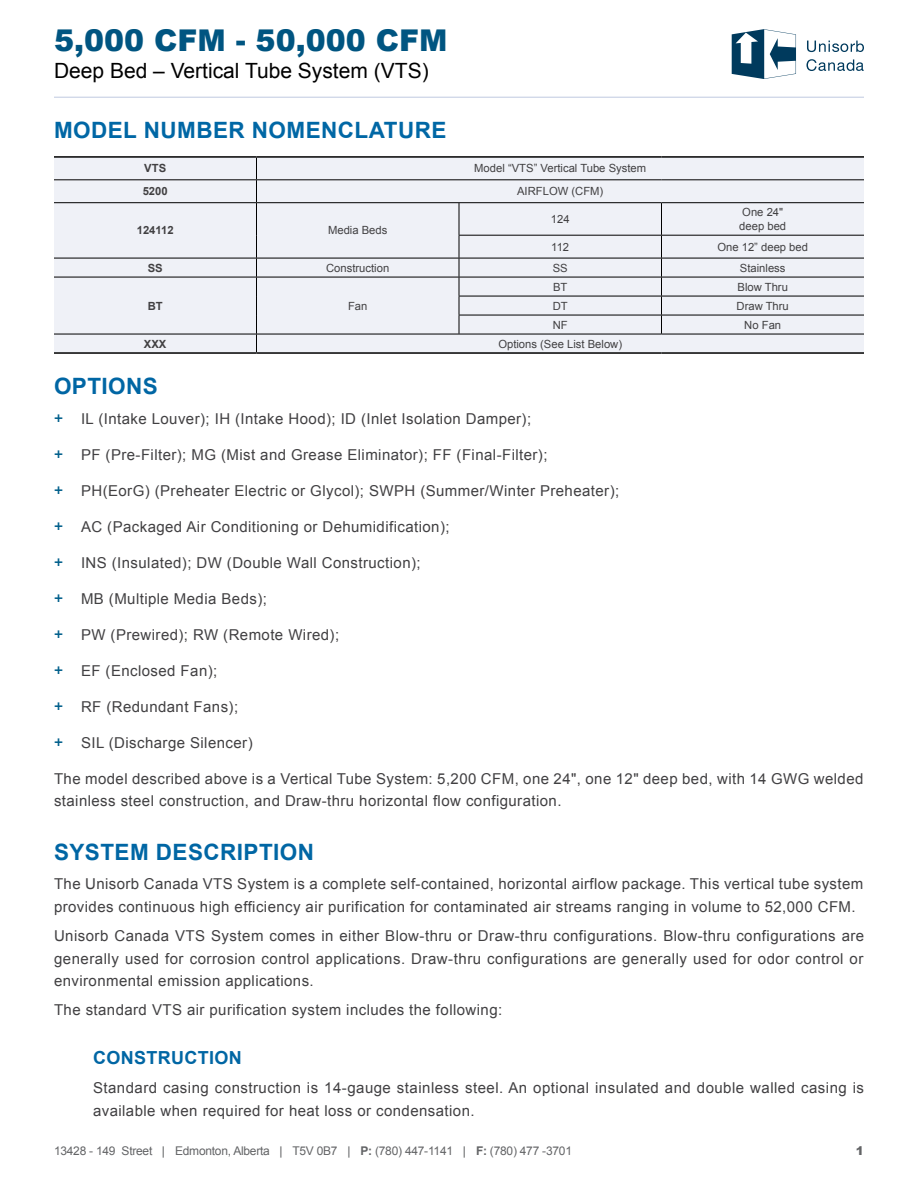
<style>
.page{position:relative;width:918px;height:1188px;background:#fff}
.page>*{position:absolute;margin:0;border:0;box-sizing:border-box;transform-origin:0 0}
.t1{font:900 30px "Arial";color:#005581}
.t2{font:700 22.5px "Arial";letter-spacing:.02em;color:#0066a4}
.t3{font:700 22.5px "Arial";letter-spacing:.02em;color:#0067a5}
.t4{font:21px "Arial";color:#000}
.t5{font:700 18px "Arial";letter-spacing:.02em;color:#0066a4}
.t6{font:15px/22.5px "Arial";letter-spacing:.03em;color:#414042}
.t7{font:12px "Arial";letter-spacing:-.02em;color:#636466}
.t8{font:900 12px "Arial";color:#636466}
.t9{font:11.25px/13.5px "Arial";color:#414042}
.t10{font:700 11.25px "Arial";color:#414042}
.s1{font-family:"Helvetica Neue LT Std";font-weight:500;color:#005f8b}
.s2{color:#58595b}
.s3{font-weight:700}
</style>
<div class="page">
<svg style="left:732px;top:29px;width:64px;height:50px"></svg>
<svg style="left:807px;top:41px;width:57px;height:11px"></svg>
<svg style="left:806px;top:59px;width:58px;height:12px"></svg>
<hr style="left:54px;top:97px;width:810px;height:1px;background:#c0cae1">
<div style="left:54px;top:158px;width:810px;height:194px;background:#eff1f7"></div>
<svg style="left:256px;top:158px;width:1px;height:44px"></svg>
<hr style="left:256px;top:203px;width:1px;height:32px;background:#000">
<hr style="left:459px;top:203px;width:1px;height:32px;background:#000">
<hr style="left:661px;top:203px;width:1px;height:32px;background:#000">
<svg style="left:459px;top:236px;width:1px;height:98px"></svg>
<svg style="left:661px;top:236px;width:1px;height:98px"></svg>
<svg style="left:256px;top:235px;width:1px;height:117px"></svg>
<hr style="left:459px;top:235px;width:203px;height:1px;background:#000">
<hr style="left:662px;top:235px;width:202px;height:1px;background:#000">
<hr style="left:54px;top:258px;width:202px;height:1px;background:#000">
<hr style="left:256px;top:258px;width:203px;height:1px;background:#000">
<hr style="left:459px;top:258px;width:203px;height:1px;background:#000">
<hr style="left:662px;top:258px;width:202px;height:1px;background:#000">
<hr style="left:54px;top:277px;width:202px;height:1px;background:#000">
<hr style="left:256px;top:277px;width:203px;height:1px;background:#000">
<hr style="left:459px;top:277px;width:203px;height:1px;background:#000">
<hr style="left:662px;top:277px;width:202px;height:1px;background:#000">
<hr style="left:459px;top:296px;width:203px;height:1px;background:#000">
<hr style="left:662px;top:296px;width:202px;height:1px;background:#000">
<hr style="left:54px;top:352px;width:202px;height:2px;background:#000">
<hr style="left:256px;top:352px;width:203px;height:2px;background:#000">
<hr style="left:459px;top:352px;width:203px;height:2px;background:#000">
<hr style="left:662px;top:352px;width:202px;height:2px;background:#000">
<hr style="left:459px;top:315px;width:203px;height:1px;background:#000">
<hr style="left:662px;top:315px;width:202px;height:1px;background:#000">
<hr style="left:54px;top:202px;width:202px;height:1px;background:#000">
<hr style="left:256px;top:202px;width:203px;height:1px;background:#000">
<hr style="left:459px;top:202px;width:203px;height:1px;background:#000">
<hr style="left:662px;top:202px;width:202px;height:1px;background:#000">
<hr style="left:54px;top:156px;width:202px;height:2px;background:#000">
<hr style="left:256px;top:156px;width:203px;height:2px;background:#000">
<hr style="left:459px;top:156px;width:203px;height:2px;background:#000">
<hr style="left:662px;top:156px;width:202px;height:2px;background:#000">
<hr style="left:54px;top:179px;width:202px;height:1px;background:#000">
<hr style="left:256px;top:179px;width:203px;height:1px;background:#000">
<hr style="left:459px;top:179px;width:203px;height:1px;background:#000">
<hr style="left:662px;top:179px;width:202px;height:1px;background:#000">
<hr style="left:54px;top:334px;width:202px;height:1px;background:#000">
<hr style="left:256px;top:334px;width:203px;height:1px;background:#000">
<hr style="left:459px;top:334px;width:203px;height:1px;background:#000">
<hr style="left:662px;top:334px;width:202px;height:1px;background:#000">
<h1 class="t1" style="left:54px;top:18px;width:395px">5,000 CFM - 50,000 CFM</h1>
<h3 class="t4" style="left:54px;top:57px;width:376px">Deep Bed – Vertical Tube System (VTS)</h3>
<h2 class="t3" style="left:54px;top:115px;width:394px">MODEL NUMBER NOMENCLATURE</h2>
<p class="t10" style="left:144px;top:161px;width:23px">VTS</p>
<p class="t9" style="left:474px;top:162px;width:173px">Model “VTS” Vertical Tube System</p>
<p class="t10" style="left:143px;top:184px;width:27px">5200</p>
<p class="t9" style="left:517px;top:185px;width:88px">AIRFLOW (CFM)</p>
<p class="t10" style="left:137px;top:223px;width:38px">124112</p>
<p class="t9" style="left:328px;top:224px;width:61px">Media Beds</p>
<p class="t9" style="left:551px;top:212px;width:20px">124</p>
<p class="t9" style="left:739px;top:206px;width:48px">One 24" deep bed</p>
<p class="t9" style="left:551px;top:240px;width:19px">112</p>
<p class="t9" style="left:717px;top:240px;width:92px">One 12” deep bed</p>
<p class="t10" style="left:148px;top:260px;width:17px">SS</p>
<p class="t9" style="left:326px;top:261px;width:65px">Construction</p>
<p class="t9" style="left:553px;top:261px;width:17px">SS</p>
<p class="t9" style="left:740px;top:261px;width:47px">Stainless</p>
<p class="t10" style="left:148px;top:298px;width:16px">BT</p>
<p class="t9" style="left:348px;top:299px;width:21px">Fan</p>
<p class="t9" style="left:553px;top:280px;width:16px">BT</p>
<p class="t9" style="left:738px;top:280px;width:52px">Blow Thru</p>
<p class="t9" style="left:553px;top:299px;width:16px">DT</p>
<p class="t9" style="left:737px;top:299px;width:54px">Draw Thru</p>
<p class="t9" style="left:553px;top:318px;width:16px">NF</p>
<p class="t9" style="left:744px;top:318px;width:38px">No Fan</p>
<p class="t10" style="left:144px;top:336px;width:24px">XXX</p>
<p class="t9" style="left:498px;top:337px;width:125px">Options (See List Below)</p>
<h2 class="t2" style="left:54px;top:372px;width:105px">OPTIONS</h2>
<p class="t6" style="left:54px;top:407px;width:479px"><span class="s1">+</span> IL (Intake Louver); IH (Intake Hood); ID (Inlet Isolation Damper);</p>
<p class="t6" style="left:54px;top:443px;width:495px"><span class="s1">+</span> PF (Pre-Filter); MG (Mist and Grease Eliminator); FF (Final-Filter);</p>
<p class="t6" style="left:54px;top:479px;width:567px"><span class="s1">+</span> PH(EorG) (Preheater Electric or Glycol); SWPH (Summer/Winter Preheater);</p>
<p class="t6" style="left:54px;top:515px;width:397px"><span class="s1">+</span> AC (Packaged Air Conditioning or Dehumidification);</p>
<p class="t6" style="left:54px;top:551px;width:368px"><span class="s1">+</span> INS (Insulated); DW (Double Wall Construction);</p>
<p class="t6" style="left:54px;top:587px;width:214px"><span class="s1">+</span> MB (Multiple Media Beds);</p>
<p class="t6" style="left:54px;top:623px;width:287px"><span class="s1">+</span> PW (Prewired); RW (Remote Wired);</p>
<p class="t6" style="left:54px;top:659px;width:165px"><span class="s1">+</span> EF (Enclosed Fan);</p>
<p class="t6" style="left:54px;top:695px;width:186px"><span class="s1">+</span> RF (Redundant Fans);</p>
<p class="t6" style="left:54px;top:731px;width:200px"><span class="s1">+</span> SIL (Discharge Silencer)</p>
<p class="t6" style="left:54px;top:767px;width:811px">The model described above is a Vertical Tube System: 5,200 CFM, one 24", one 12" deep bed, with 14 GWG welded stainless steel construction, and Draw-thru horizontal flow configuration.</p>
<h2 class="t2" style="left:54px;top:837px;width:262px">SYSTEM DESCRIPTION</h2>
<p class="t6" style="left:54px;top:873px;width:811px">The Unisorb Canada VTS System is a complete self-contained, horizontal airflow package. This vertical tube system provides continuous high efficiency air purification for contaminated air streams ranging in volume to 52,000 CFM.</p>
<p class="t6" style="left:54px;top:925px;width:812px;text-align:justify">Unisorb Canada VTS System comes in either Blow-thru or Draw-thru configurations. Blow-thru configurations are generally used for corrosion control applications. Draw-thru configurations are generally used for odor control or environmental emission applications.</p>
<p class="t6" style="left:54px;top:999px;width:450px">The standard VTS air purification system includes the following:</p>
<p class="t5" style="left:93px;top:1046px;width:150px">CONSTRUCTION</p>
<p class="t6" style="left:93px;top:1077px;width:773px">Standard casing construction is 14-gauge stainless steel. An optional insulated and double walled casing is available when required for heat loss or condensation.</p>
<p class="t7" style="left:54px;top:1143px;width:520px">13428 - 149 Street <span class="s2">|</span> Edmonton, Alberta <span class="s2">|</span> T5V 0B7 <span class="s2">|</span> <span class="s3">P:</span> (780) 447-1141 <span class="s2">|</span> <span class="s3">F:</span> (780) 477 -3701</p>
<p class="t8" style="left:856px;top:1142px;width:10px">1</p>
</div>
